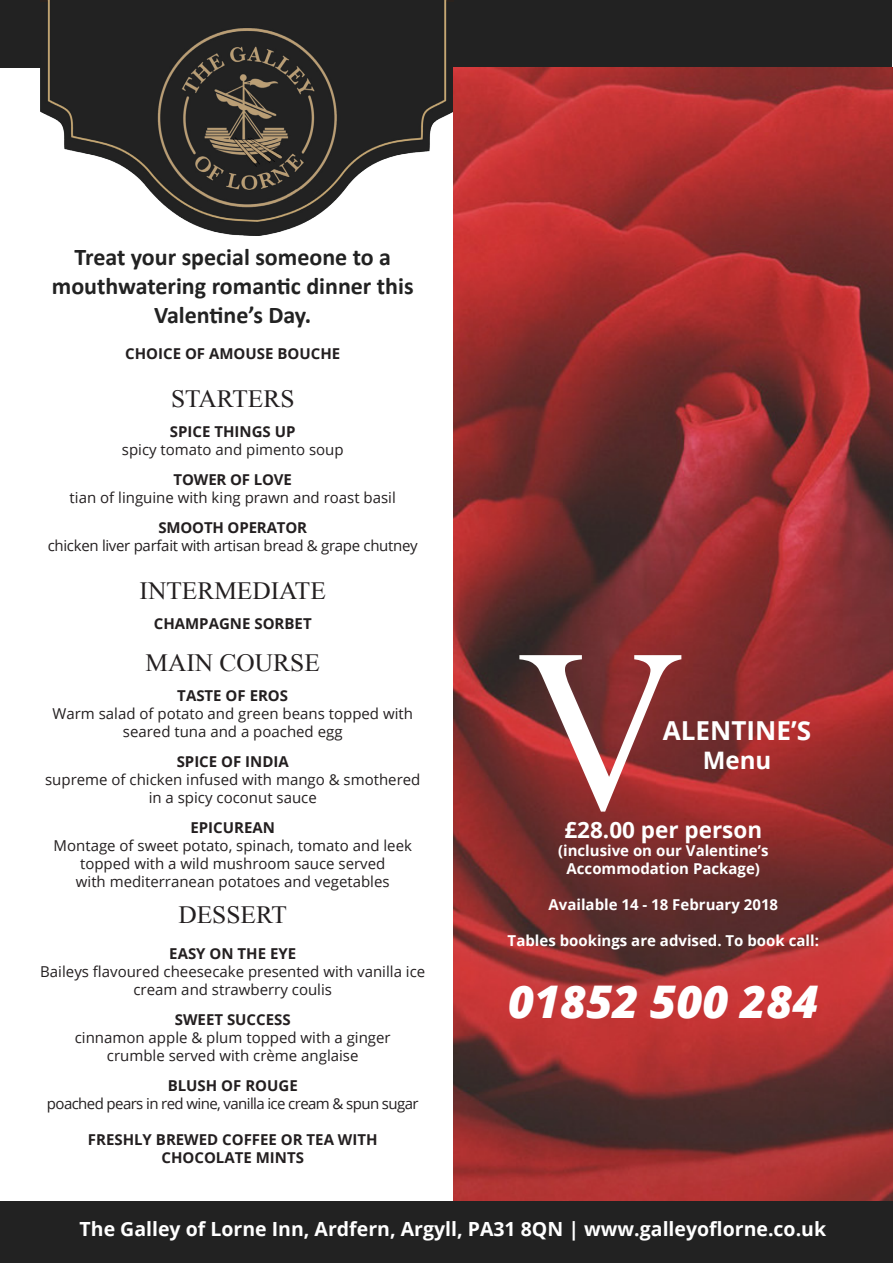
<style>
.page{position:relative;width:893px;height:1263px;background:#fff}
.page>*{position:absolute;margin:0;border:0;box-sizing:border-box;transform-origin:0 0}
.t1{font:231px "Mongolian Baiti";color:#fff}
.t2{font:italic 800 45px "Open Sans";color:#fff}
.t3{font:700 26.1px "Open Sans";color:#fff}
.t4{font:25.35px "Mongolian Baiti";color:#231f20}
.t5{font:700 24.15px "Open Sans";color:#fff}
.t6{font:700 24px/28.8px "Calibri";color:#222;text-align:center}
.t7{font:700 22.5px "Open Sans";color:#fff}
.t8{font:700 19.5px "Open Sans";color:#fff}
.t9{font:15px/18px "Open Sans";color:#231f20;text-align:center}
.t10{font:700 15px/18px "Open Sans";color:#231f20;text-align:center}
.t11{font:700 15px/18px "Open Sans";color:#fff;text-align:center}
.t12{font:15px "Open Sans";letter-spacing:-.02em;color:#231f20}
.t13{font:15px "Open Sans";letter-spacing:-.04em;color:#231f20}
</style>
<div class="page">
<div style="left:0;top:0;width:891px;height:67px;background:#222"></div>
<img style="left:40px;top:0;width:413px;height:236px">
<img style="left:453px;top:67px;width:440px;height:1134px">
<div style="left:0;top:1201px;width:893px;height:62px;background:#222"></div>
<p class="t6" style="left:52px;top:243px;width:363px">Treat your special someone to a mouthwatering romantic dinner this<br>Valentine’s Day.</p>
<p class="t10" style="left:125px;top:344px;width:216px">CHOICE OF AMOUSE BOUCHE</p>
<p class="t4" style="left:171px;top:385px;width:125px">STARTERS</p>
<p class="t10" style="left:170px;top:422px;width:127px">SPICE THINGS UP</p>
<p class="t9" style="left:122px;top:440px;width:223px">spicy tomato and pimento soup</p>
<p class="t10" style="left:174px;top:470px;width:120px">TOWER OF LOVE</p>
<p class="t9" style="left:70px;top:488px;width:328px">tian of linguine with king prawn and roast basil</p>
<p class="t10" style="left:158px;top:518px;width:150px">SMOOTH OPERATOR</p>
<p class="t12" style="left:48px;top:535px;width:372px">chicken liver parfait with artisan bread &amp; grape chutney</p>
<p class="t4" style="left:140px;top:577px;width:188px">INTERMEDIATE</p>
<p class="t10" style="left:154px;top:614px;width:159px">CHAMPAGNE SORBET</p>
<p class="t4" style="left:146px;top:649px;width:176px">MAIN COURSE</p>
<p class="t10" style="left:177px;top:686px;width:112px">TASTE OF EROS</p>
<p class="t9" style="left:53px;top:704px;width:362px">Warm salad of potato and green beans topped with seared tuna and a poached egg</p>
<p class="t10" style="left:177px;top:752px;width:114px">SPICE OF INDIA</p>
<p class="t9" style="left:45px;top:770px;width:377px">supreme of chicken infused with mango &amp; smothered in a spicy coconut sauce</p>
<p class="t10" style="left:190px;top:818px;width:86px">EPICUREAN</p>
<p class="t9" style="left:54px;top:836px;width:360px">Montage of sweet potato, spinach, tomato and leek topped with a wild mushroom sauce served<br>with mediterranean potatoes and vegetables</p>
<p class="t4" style="left:178px;top:901px;width:110px">DESSERT</p>
<p class="t10" style="left:169px;top:944px;width:128px">EASY ON THE EYE</p>
<p class="t9" style="left:40px;top:962px;width:386px">Baileys flavoured cheesecake presented with vanilla ice cream and strawberry coulis</p>
<p class="t10" style="left:175px;top:1010px;width:117px">SWEET SUCCESS</p>
<p class="t9" style="left:75px;top:1028px;width:317px">cinnamon apple &amp; plum topped with a ginger crumble served with crème anglaise</p>
<p class="t10" style="left:168px;top:1076px;width:132px">BLUSH OF ROUGE</p>
<p class="t13" style="left:47px;top:1093px;width:373px">poached pears in red wine, vanilla ice cream &amp; spun sugar</p>
<p class="t10" style="left:88px;top:1130px;width:291px">FRESHLY BREWED COFFEE OR TEA WITH<br>CHOCOLATE MINTS</p>
<p class="t1" style="left:517px;top:608px;width:168px">V</p>
<p class="t3" style="left:663px;top:712px;width:150px">ALENTINE’S</p>
<p class="t5" style="left:703px;top:743px;width:70px">Menu</p>
<p class="t7" style="left:564px;top:814px;width:199px">£28.00 per person</p>
<p class="t11" style="left:558px;top:841px;width:212px">(inclusive on our Valentine’s<br>Accommodation Package)</p>
<p class="t11" style="left:548px;top:895px;width:231px">Available 14 - 18 February 2018</p>
<p class="t11" style="left:508px;top:931px;width:313px">Tables bookings are advised. To book call:</p>
<p class="t2" style="left:508px;top:967px;width:312px">01852 500 284</p>
<p class="t8" style="left:80px;top:1215px;width:748px">The Galley of Lorne Inn, Ardfern, Argyll, PA31 8QN | www.galleyoflorne.co.uk</p>
</div>
